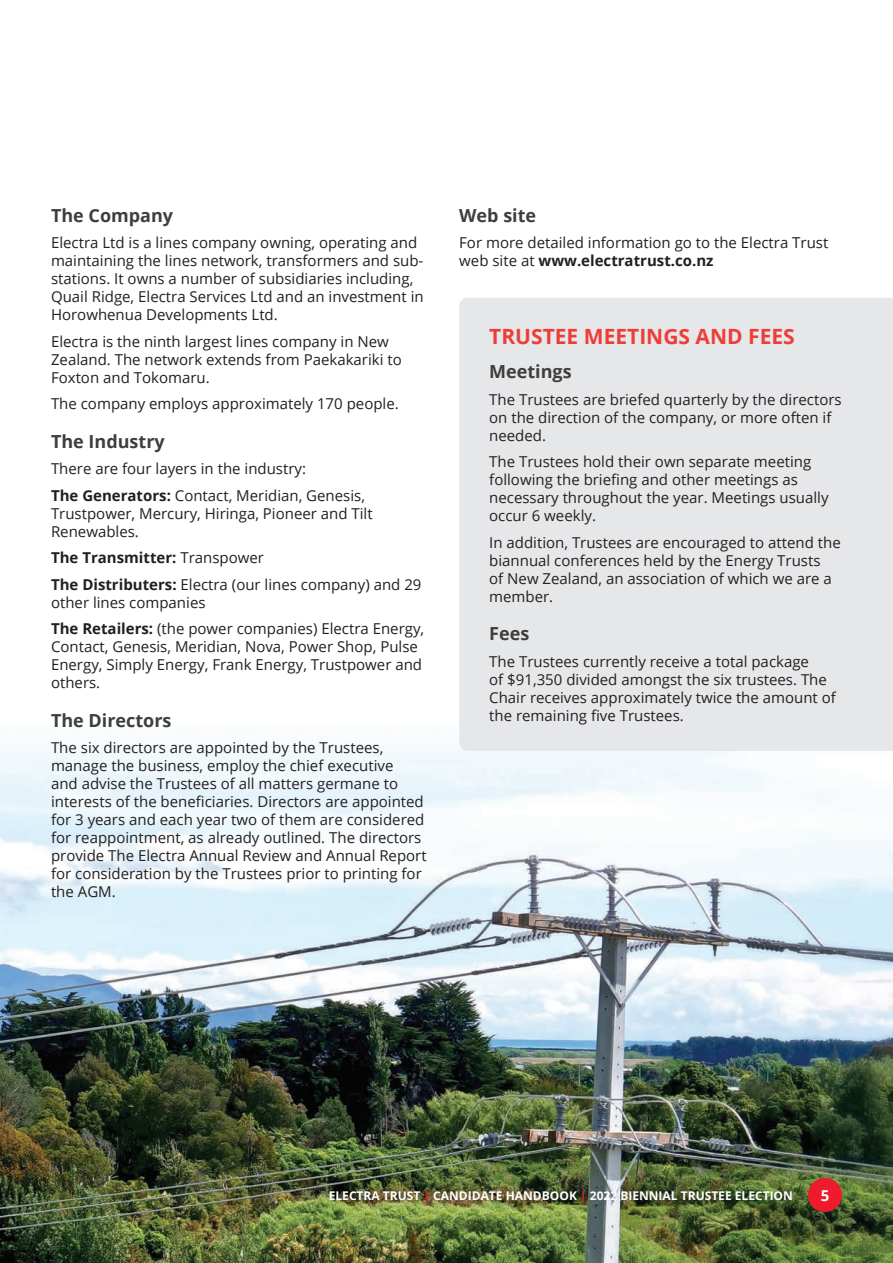
<style>
.page{position:relative;width:893px;height:1263px;background:#fff}
.page>*{position:absolute;margin:0;border:0;box-sizing:border-box;transform-origin:0 0}
.sub{font:700 21px "Open Sans";color:#ee3d39}
.sub-2{font:700 18px "Open Sans";color:#3e3e3f}
.t1{font:15px/18px "Open Sans";color:#231f20}
.t2{font:700 15px "Open Sans";color:#231f20}
.t3{font:700 15px "Open Sans";color:#fff}
.t4{font:700 12px "Open Sans";color:#fff}
.s1{font-weight:700}
.s2{font-weight:400}
.s3{color:#ee1b2c}
</style>
<div class="page">
<img style="left:0;top:746px;width:893px;height:517px">
<div style="left:459px;top:298px;width:434px;height:453px;background:#e6e7e9"></div>
<div style="left:808px;top:1178px;width:34px;height:34px;background:#ee1b2c;border-radius:50%"></div>
<p class="sub-2" style="left:51px;top:202px;width:124px">The Company</p>
<p class="t1" style="left:51px;top:233px;width:374px">Electra Ltd is a lines company owning, operating and maintaining the lines network, transformers and sub&shy;stations. It owns a number of subsidiaries including, Quail Ridge, Electra Services Ltd and an investment in Horowhenua Developments Ltd.</p>
<p class="t1" style="left:51px;top:332px;width:352px">Electra is the ninth largest lines company in New<br>Zealand. The network extends from Paekakariki to<br>Foxton and Tokomaru.</p>
<p class="t1" style="left:51px;top:394px;width:349px">The company employs approximately 170 people.</p>
<p class="sub-2" style="left:51px;top:428px;width:115px">The Industry</p>
<p class="t1" style="left:51px;top:459px;width:257px">There are four layers in the industry:</p>
<p class="t1" style="left:51px;top:486px;width:323px"><span class="s1">The Generators:</span> Contact, Meridian, Genesis,<br>Trustpower, Mercury, Hiringa, Pioneer and Tilt<br>Renewables.</p>
<p class="t2" style="left:51px;top:547px;width:214px">The Transmitter: <span class="s2">Transpower</span></p>
<p class="t1" style="left:51px;top:575px;width:372px"><span class="s1">The Distributers:</span> Electra (our lines company) and 29 other lines companies</p>
<p class="t1" style="left:51px;top:619px;width:375px"><span class="s1">The Retailers:</span> (the power companies) Electra Energy, Contact, Genesis, Meridian, Nova, Power Shop, Pulse Energy, Simply Energy, Frank Energy, Trustpower and others.</p>
<p class="sub-2" style="left:51px;top:707px;width:122px">The Directors</p>
<p class="t1" style="left:51px;top:738px;width:377px">The six directors are appointed by the Trustees, manage the business, employ the chief executive<br>and advise the Trustees of all matters germane to interests of the beneficiaries. Directors are appointed for 3 years and each year two of them are considered for reappointment, as already outlined. The directors provide The Electra Annual Review and Annual Report for consideration by the Trustees prior to printing for the AGM.</p>
<p class="sub-2" style="left:459px;top:202px;width:79px">Web site</p>
<p class="t1" style="left:459px;top:233px;width:371px">For more detailed information go to the Electra Trust web site at <span class="s1">www.electratrust.co.nz</span></p>
<p class="sub" style="left:489px;top:321px;width:307px">TRUSTEE MEETINGS AND FEES</p>
<p class="sub-2" style="left:489px;top:359px;width:84px">Meetings</p>
<p class="t1" style="left:489px;top:390px;width:354px">The Trustees are briefed quarterly by the directors on the direction of the company, or more often if needed.</p>
<p class="t1" style="left:489px;top:452px;width:341px">The Trustees hold their own separate meeting following the briefing and other meetings as necessary throughout the year. Meetings usually occur 6 weekly.</p>
<p class="t1" style="left:489px;top:533px;width:353px">In addition, Trustees are encouraged to attend the biannual conferences held by the Energy Trusts<br>of New Zealand, an association of which we are a member.</p>
<p class="sub-2" style="left:489px;top:621px;width:42px">Fees</p>
<p class="t1" style="left:489px;top:652px;width:348px">The Trustees currently receive a total package<br>of $91,350 divided amongst the six trustees. The Chair receives approximately twice the amount of the remaining five Trustees.</p>
<p class="t4" style="left:329px;top:1187px;width:466px">ELECTRA TRUST <span class="s3">|</span> CANDIDATE HANDBOOK <span class="s3">|</span> 2022 BIENNIAL TRUSTEE ELECTION</p>
<p class="t3" style="left:821px;top:1185px;width:10px">5</p>
</div>
